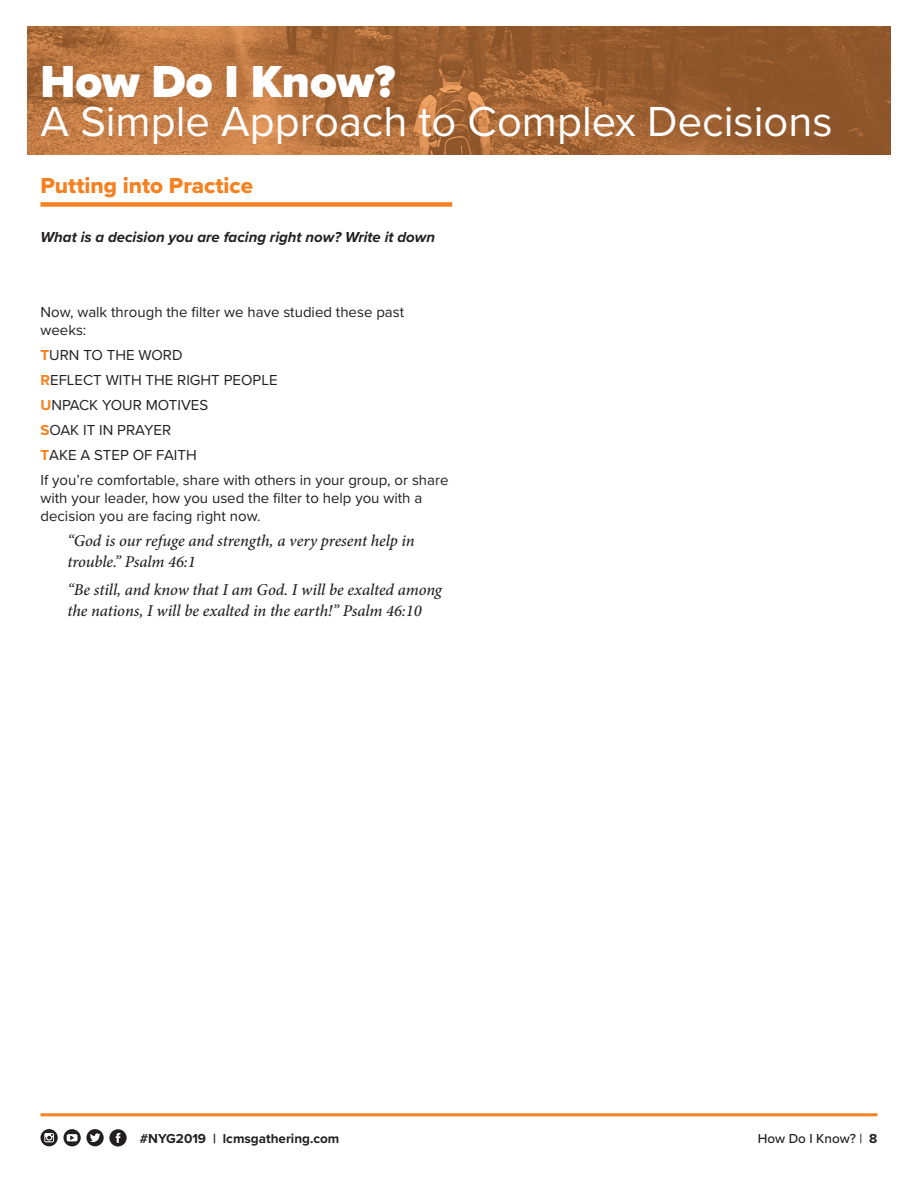
<style>
.page{position:relative;width:918px;height:1188px;background:#fff}
.page>*{position:absolute;margin:0;border:0;box-sizing:border-box;transform-origin:0 0}
.t1{font:900 46.5px "Proxima Nova";color:#fff}
.t2{font:43.5px "Proxima Nova";color:#fff}
.t3{font:22.5px "Proxima Nova Extrabld";color:#f58120}
.t4{font:italic 500 16.5px/21px "Minion Pro";letter-spacing:-.005em;color:#231f20}
.t5{font:15px/25px "Proxima Nova";color:#231f20}
.t6{font:italic 700 15px "Proxima Nova";color:#231f20}
.t7{font:700 13.5px "Proxima Nova";color:#231f20}
.t8{font:500 13.5px "Proxima Nova";color:#231f20}
.s1{font-weight:700;color:#f58120}
.s2{font-weight:700}
</style>
<div class="page">
<img style="left:27px;top:27px;width:864px;height:127px">
<hr style="left:40px;top:1113px;width:838px;height:3px;background:#f58120">
<svg style="left:40px;top:1129px;width:87px;height:17px"></svg>
<div style="left:40px;top:202px;width:412px;height:5px;background:#f58120"></div>
<h1 class="t1" style="left:40px;top:47px;width:356px">How Do I Know?</h1>
<h2 class="t2" style="left:40px;top:89px;width:794px">A Simple Approach to Complex Decisions</h2>
<h3 class="t3" style="left:40px;top:169px;width:214px">Putting into Practice</h3>
<p class="t6" style="left:40px;top:226px;width:396px">What is a decision you are facing right now? Write it down</p>
<p class="t5" style="left:40px;top:303px;width:365px;line-height:18px">Now, walk through the filter we have studied these past weeks:</p>
<p class="t5" style="left:40px;top:342px;width:410px"><span class="s1">T</span>URN TO THE WORD<br><span class="s1">R</span>EFLECT WITH THE RIGHT PEOPLE<br><span class="s1">U</span>NPACK YOUR MOTIVES<br><span class="s1">S</span>OAK IT IN PRAYER<br><span class="s1">T</span>AKE A STEP OF FAITH<br>If you’re comfortable, share with others in your group, or share</p>
<p class="t5" style="left:40px;top:489px;width:383px;line-height:18px">with your leader, how you used the filter to help you with a decision you are facing right now.</p>
<p class="t4" style="left:68px;top:530px;width:349px">“God is our refuge and strength, a very present help in trouble.” Psalm 46:1</p>
<p class="t4" style="left:68px;top:579px;width:376px">“Be still, and know that I am God. I will be exalted among the nations, I will be exalted in the earth!” Psalm 46:10</p>
<p class="t7" style="left:140px;top:1129px;width:201px">#NYG2019 | lcmsgathering.com</p>
<p class="t8" style="left:758px;top:1129px;width:121px">How Do I Know? | <span class="s2">8</span></p>
</div>
